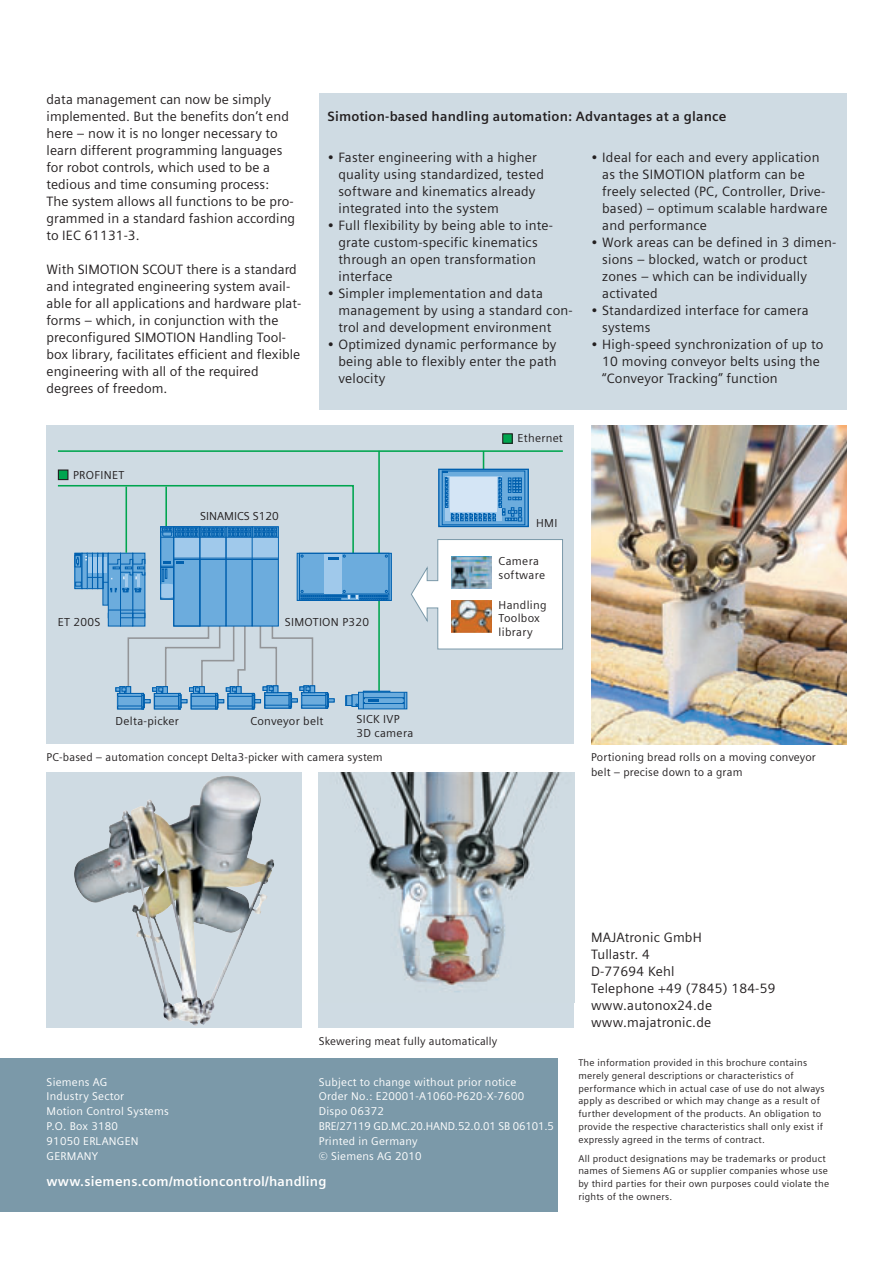
<style>
.page{position:relative;width:893px;height:1263px;background:#fff}
.page>*{position:absolute;margin:0;border:0;box-sizing:border-box;transform-origin:0 0}
.t1{font:13.5px/17px "Siemens Sans OT";letter-spacing:.015em;color:#231f20}
.t2{font:700 13.5px "Siemens Sans OT";letter-spacing:.015em;color:#231f20}
.t3{font:700 13.5px "Siemens Sans OT";letter-spacing:.015em;color:#fff}
.t4{font:11.55px/13.5px "Siemens Sans OT";letter-spacing:.025em;color:#231f20}
.t5{font:11.55px "Siemens Sans OT";color:#231f20}
.t6{font:11.25px/14.9px "Siemens Sans OT";letter-spacing:.02em;color:#fff}
.t7{font:11.25px/14.9px "Siemens Sans OT";letter-spacing:.015em;color:#231f20}
.t8{font:9.75px/12.8px "Siemens Sans OT";letter-spacing:.025em;color:#231f20}
</style>
<div class="page">
<div style="left:0;top:1059px;width:557px;height:153px;background:#7b99a9"></div>
<div style="left:319px;top:94px;width:527px;height:316px;background:#cfdbe3"></div>
<svg style="left:47px;top:772px;width:255px;height:255px;background:#c5cfd5"></svg>
<div style="left:319px;top:772px;width:255px;height:255px;background:#cfdbe3"></div>
<div style="left:47px;top:425px;width:527px;height:319px;background:#cfdbe3"></div>
<img style="left:591px;top:425px;width:255px;height:319px">
<img style="left:74px;top:799px;width:125px;height:110px">
<img style="left:340px;top:773px;width:221px;height:219px">
<div style="left:226px;top:527px;width:26px;height:99px;background:#6cacdd"></div>
<div style="left:252px;top:527px;width:26px;height:99px;background:#6cacdd"></div>
<div style="left:252px;top:526px;width:27px;height:100px;border:1px solid #0160ae"></div>
<div style="left:200px;top:527px;width:26px;height:99px;background:#6cacdd"></div>
<hr style="left:58px;top:450px;width:505px;height:2px;background:#00a54f">
<div style="left:103px;top:553px;width:5px;height:52px;background:#6cacdd"></div>
<div style="left:102px;top:553px;width:7px;height:53px;border:1px solid #0160ae"></div>
<svg style="left:134px;top:601px;width:9px;height:15px"></svg>
<div style="left:132px;top:553px;width:13px;height:73px;border:1px solid #0160ae"></div>
<svg style="left:122px;top:601px;width:9px;height:15px"></svg>
<div style="left:120px;top:553px;width:13px;height:73px;border:1px solid #0160ae"></div>
<div style="left:132px;top:613px;width:13px;height:5px;border:1px solid #0160ae"></div>
<div style="left:108px;top:553px;width:12px;height:73px;background:#6cacdd"></div>
<div style="left:108px;top:553px;width:13px;height:73px;border:1px solid #0160ae"></div>
<div style="left:120px;top:613px;width:13px;height:5px;border:1px solid #0160ae"></div>
<hr style="left:108px;top:610px;width:37px;height:1px;background:#0160ae">
<hr style="left:378px;top:451px;width:2px;height:258px;background:#00a54f">
<hr style="left:482px;top:451px;width:2px;height:41px;background:#00a54f">
<div style="left:502px;top:434px;width:10px;height:9px;background:#00a54f"></div>
<div style="left:502px;top:433px;width:11px;height:11px;border:1px solid #231f20"></div>
<div style="left:58px;top:470px;width:10px;height:10px;background:#00a54f"></div>
<div style="left:58px;top:469px;width:10px;height:11px;border:1px solid #231f20"></div>
<svg style="left:411px;top:539px;width:152px;height:111px"></svg>
<img style="left:451px;top:600px;width:40px;height:32px">
<img style="left:451px;top:556px;width:40px;height:33px">
<svg style="left:116px;top:616px;width:218px;height:93px"></svg>
<div style="left:358px;top:692px;width:49px;height:17px;background:#6cacdd"></div>
<div style="left:358px;top:692px;width:49px;height:17px;border:1px solid #0160ae"></div>
<div style="left:352px;top:695px;width:6px;height:11px;background:#6cacdd"></div>
<div style="left:351px;top:694px;width:8px;height:13px;border:1px solid #0160ae"></div>
<svg style="left:347px;top:697px;width:3px;height:7px"></svg>
<div style="left:345px;top:695px;width:7px;height:11px;border:1px solid #0160ae"></div>
<svg style="left:363px;top:691px;width:27px;height:18px"></svg>
<svg style="left:403px;top:692px;width:2px;height:17px"></svg>
<hr style="left:363px;top:697px;width:41px;height:1px;background:#0160ae">
<hr style="left:363px;top:703px;width:41px;height:1px;background:#0160ae">
<div style="left:439px;top:469px;width:89px;height:57px;background:linear-gradient(to bottom,#4a94cd,#4a94ce)"></div>
<div style="left:438px;top:469px;width:91px;height:58px;border:1px solid #0160ae"></div>
<svg style="left:444px;top:473px;width:79px;height:50px"></svg>
<div style="left:442px;top:471px;width:83px;height:54px;border:1px solid #0160ae"></div>
<svg style="left:442px;top:471px;width:80px;height:50px;background:#85b6de"></svg>
<div style="left:297px;top:553px;width:95px;height:48px;border:1px solid #0160ae"></div>
<div style="left:174px;top:527px;width:26px;height:99px;background:#6cacdd"></div>
<div style="left:199px;top:526px;width:27px;height:100px;border:1px solid #0160ae"></div>
<div style="left:226px;top:526px;width:26px;height:100px;border:1px solid #0160ae"></div>
<div style="left:173px;top:526px;width:27px;height:100px;border:1px solid #0160ae"></div>
<svg style="left:57px;top:484px;width:333px;height:117px"></svg>
<p class="t1" style="left:47px;top:92px;width:250px">data management can now be simply implemented. But the benefits don’t end here – now it is no longer necessary to learn different programming languages for robot controls, which used to be a tedious and time consuming process:<br>The system allows all functions to be pro&shy;grammed in a standard fashion according to IEC 61131-3.</p>
<p class="t1" style="left:47px;top:262px;width:256px">With SIMOTION SCOUT there is a standard and integrated engineering system avail&shy;able for all applications and hardware plat&shy;forms – which, in conjunction with the preconfigured SIMOTION Handling Tool&shy;box library, facilitates efficient and flexible engineering with all of the required degrees of freedom.</p>
<p class="t4" style="left:73px;top:469px;width:53px">PROFINET</p>
<p class="t5" style="left:200px;top:510px;width:80px">SINAMICS S120</p>
<p class="t2" style="left:327px;top:110px;width:400px">Simotion-based handling automation: Advantages at a glance</p>
<p class="t1" style="left:338px;top:149px;width:207px;text-indent:-11px">• Faster engineering with a higher quality using standardized, tested software and kinematics already integrated into the system</p>
<p class="t1" style="left:338px;top:217px;width:216px;text-indent:-11px">• Full flexibility by being able to inte&shy;grate custom-specific kinematics through an open transformation interface</p>
<p class="t1" style="left:338px;top:285px;width:236px;text-indent:-11px">• Simpler implementation and data management by using a standard con&shy;trol and development environment</p>
<p class="t1" style="left:338px;top:336px;width:220px;text-align:justify;text-indent:-11px">• Optimized dynamic performance by being able to flexibly enter the path velocity</p>
<p class="t4" style="left:517px;top:432px;width:47px">Ethernet</p>
<p class="t1" style="left:602px;top:149px;width:227px;text-indent:-11px">• Ideal for each and every application as the SIMOTION platform can be freely selected (PC, Controller, Drive&shy;based) – optimum scalable hardware and performance</p>
<p class="t1" style="left:602px;top:234px;width:236px;text-indent:-11px">• Work areas can be defined in 3 dimen&shy;sions – blocked, watch or product zones – which can be individually activated</p>
<p class="t1" style="left:602px;top:302px;width:208px;text-indent:-11px">• Standardized interface for camera systems</p>
<p class="t1" style="left:602px;top:336px;width:222px;text-indent:-11px">• High-speed synchronization of up to<br>10 moving conveyor belts using the “Conveyor Tracking” function</p>
<p class="t4" style="left:536px;top:517px;width:23px">HMI</p>
<p class="t4" style="left:58px;top:616px;width:44px">ET 200S</p>
<p class="t4" style="left:285px;top:616px;width:86px">SIMOTION P320</p>
<p class="t4" style="left:116px;top:715px;width:65px">Delta-picker</p>
<p class="t4" style="left:250px;top:715px;width:75px">Conveyor belt</p>
<p class="t4" style="left:356px;top:713px;width:58px">SICK IVP<br>3D camera</p>
<p class="t7" style="left:47px;top:751px;width:338px">PC-based – automation concept Delta3-picker with camera system</p>
<p class="t4" style="left:498px;top:555px;width:48px">Camera software</p>
<p class="t4" style="left:498px;top:599px;width:49px">Handling<br>Toolbox library</p>
<p class="t7" style="left:591px;top:751px;width:226px">Portioning bread rolls on a moving conveyor belt – precise down to a gram</p>
<p class="t6" style="left:47px;top:1075px;width:124px">Siemens AG<br>Industry Sector<br>Motion Control Systems<br>P.O. Box 3180<br>91050 ERLANGEN<br>GERMANY</p>
<p class="t7" style="left:319px;top:1035px;width:180px">Skewering meat fully automatically</p>
<p class="t6" style="left:319px;top:1075px;width:236px">Subject to change without prior notice<br>Order No.: E20001-A1060-P620-X-7600<br>Dispo 06372<br>BRE/27119 GD.MC.20.HAND.52.0.01 SB 06101.5<br>Printed in Germany<br>© Siemens AG 2010</p>
<p class="t3" style="left:47px;top:1175px;width:281px">www.siemens.com/motioncontrol/handling</p>
<p class="t1" style="left:591px;top:930px;width:186px">MAJAtronic GmbH<br>Tullastr. 4<br>D-77694 Kehl<br>Telephone +49 (7845) 184-59 www.autonox24.de www.majatronic.de</p>
<p class="t8" style="left:578px;top:1057px;width:248px">The information provided in this brochure contains merely general descriptions or characteristics of performance which in actual case of use do not always apply as described or which may change as a result of further development of the products. An obligation to provide the respective characteristics shall only exist if expressly agreed in the terms of contract.</p>
<p class="t8" style="left:578px;top:1152px;width:252px">All product designations may be trademarks or product names of Siemens AG or supplier companies whose use by third parties for their own purposes could violate the rights of the owners.</p>
</div>
